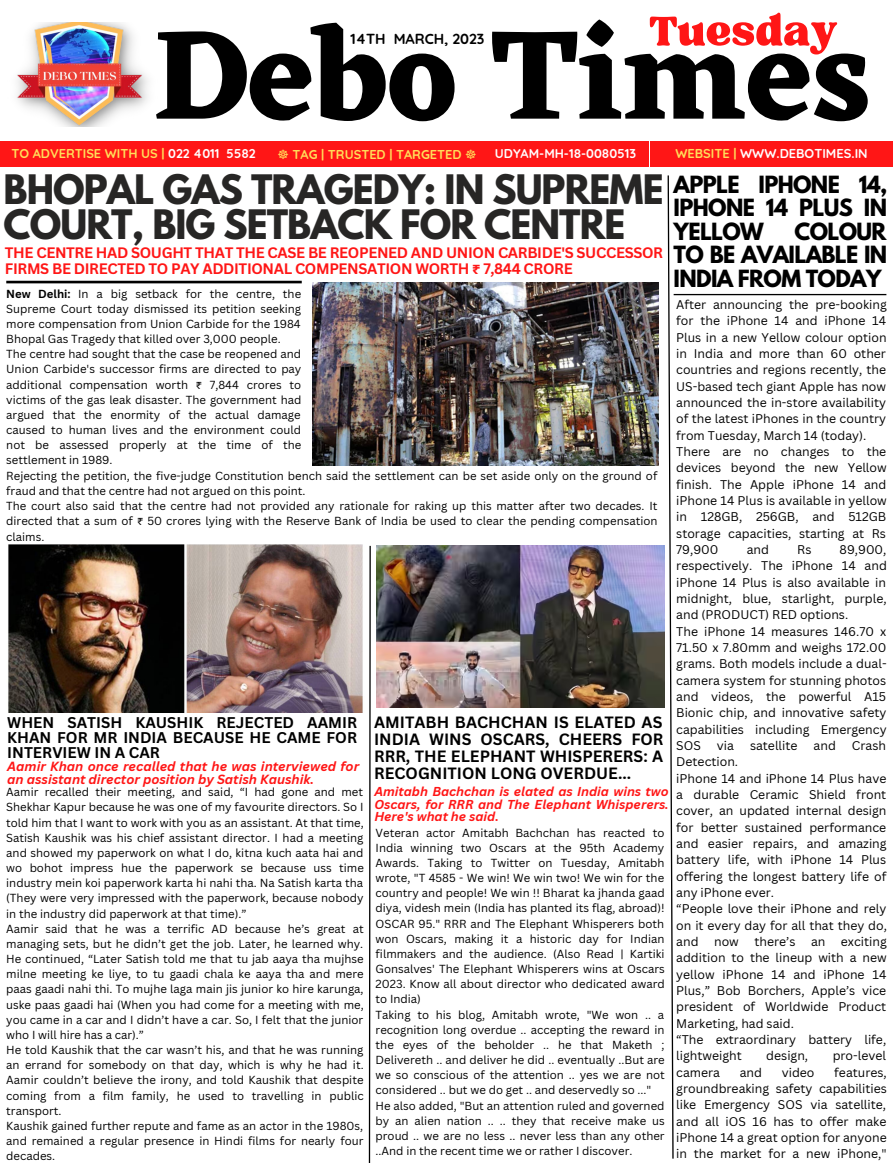
<style>
.page{position:relative;width:893px;height:1163px;background:#fff}
.page>*{position:absolute;margin:0;border:0;box-sizing:border-box;transform-origin:0 0}
.t1{font:700 130.2px "Eczar";color:#000}
.t2{font:56.88px "TAN Tangkiwood Display";color:#ff1616}
.t3{font:700 36.05px/34.1px "League Spartan";letter-spacing:-.025em;color:#272625}
.t4{font:700 21px/23.6px "League Spartan";letter-spacing:-.03em;color:#000;text-align:justify}
.t5{font:700 15.92px/17.2px "Canva Sans";color:#000;text-align:justify}
.t6{font:700 15.05px/15px "Canva Sans";color:#000;text-align:justify}
.t7{font:700 14.7px/15.9px "Canva Sans";letter-spacing:-.025em;color:#ff1616}
.t8{font:700 14.53px "Quicksand";color:#000}
.t9{font:italic 700 12.95px/13px "Canva Sans";color:#ff1616}
.t10{font:700 12.78px "Quicksand";color:#ffde59}
.t11{font:700 12.78px "Quicksand";color:#fff}
.t12{font:italic 700 12.6px/12.6px "Canva Sans";color:#ff1616;text-align:justify}
.t13{font:12.25px/16.3px "Canva Sans";color:#000}
.t14{font:11.38px/15.2px "Canva Sans";color:#000}
.s1{color:#fff}
.s2{color:#ffde59}
.s3{font-family:"DejaVu Sans";font-weight:400}
.s4{font-family:"Noto Sans Gurmukhi"}
.s5{font-weight:700}
</style>
<div class="page">
<div style="left:0;top:141px;width:648px;height:25px;background:#ff1616"></div>
<div style="left:650px;top:141px;width:242px;height:25px;background:#ff1616"></div>
<hr style="left:6px;top:281px;width:296px;height:2px;background:#000">
<svg style="left:667px;top:175px;width:7px;height:984px"></svg>
<hr style="left:673px;top:294px;width:213px;height:1px;background:#000">
<img style="left:16px;top:23px;width:132px;height:103px">
<svg style="left:368px;top:545px;width:3px;height:618px"></svg>
<img style="left:312px;top:282px;width:346px;height:184px">
<img style="left:377px;top:546px;width:287px;height:161px">
<img style="left:8px;top:545px;width:355px;height:168px">
<h2 class="t2" style="left:649px;top:10px;width:189px">Tuesday</h2>
<h1 class="t1" style="left:153px;top:-2px;width:720px">Debo Times</h1>
<p class="t8" style="left:350px;top:29px;width:136px">14TH MARCH, 2023</p>
<p class="t10" style="left:11px;top:146px;width:246px">TO ADVERTISE WITH US | <span class="s1">022 4011 5582</span></p>
<p class="t11" style="left:675px;top:145px;width:194px"><span class="s2">WEBSITE |</span> WWW.DEBOTIMES.IN</p>
<h3 class="t3" style="left:4px;top:177px;width:661px">BHOPAL GAS TRAGEDY: IN SUPREME<br>COURT, BIG SETBACK FOR CENTRE</h3>
<p class="t10" style="left:277px;top:146px;width:201px"><span class="s3">☸</span> TAG | TRUSTED | TARGETED <span class="s3">☸</span></p>
<p class="t11" style="left:495px;top:146px;width:143px">UDYAM-MH-18-0080513</p>
<h3 class="t4" style="left:673px;top:175px;width:215px">APPLE IPHONE 14, IPHONE 14 PLUS IN YELLOW</h3>
<h3 class="t4" style="left:673px;top:222px;width:215px;text-indent:121px">COLOUR TO BE AVAILABLE IN INDIA FROM TODAY</h3>
<p class="t7" style="left:5px;top:244px;width:659px">THE CENTRE HAD SOUGHT THAT THE CASE BE REOPENED AND UNION CARBIDE'S SUCCESSOR<br>FIRMS BE DIRECTED TO PAY ADDITIONAL COMPENSATION WORTH <span class="s4">₹</span> 7,844 CRORE</p>
<p class="t14" style="left:6px;top:285px;width:297px"><span class="s5">New Delhi:</span> In a big setback for the centre, the Supreme Court today dismissed its petition seeking more compensation from Union Carbide for the 1984<br>Bhopal Gas Tragedy that killed over 3,000 people.<br>The centre had sought that the case be reopened and Union Carbide's successor firms are directed to pay additional compensation worth <span class="s4">₹</span> 7,844 crores to victims of the gas leak disaster. The government had argued that the enormity of the actual damage caused to human lives and the environment could not be assessed properly at the time of the settlement in 1989.</p>
<p class="t13" style="left:676px;top:296px;width:212px">After announcing the pre-booking for the iPhone 14 and iPhone 14<br>Plus in a new Yellow colour option in India and more than 60 other countries and regions recently, the<br>US-based tech giant Apple has now announced the in-store availability of the latest iPhones in the country from Tuesday, March 14 (today).<br>There are no changes to the devices beyond the new Yellow finish. The Apple iPhone 14 and iPhone 14 Plus is available in yellow in 128GB, 256GB, and 512GB storage capacities, starting at Rs<br>79,900</p>
<p class="t14" style="left:6px;top:468px;width:653px">Rejecting the petition, the five-judge Constitution bench said the settlement can be set aside only on the ground of fraud and that the centre had not argued on this point.<br>The court also said that the centre had not provided any rationale for raking up this matter after two decades. It directed that a sum of <span class="s4">₹</span> 50 crores lying with the Reserve Bank of India be used to clear the pending compensation claims.</p>
<p class="t13" style="left:746px;top:541px;width:24px">and</p>
<p class="t13" style="left:797px;top:541px;width:16px">Rs</p>
<p class="t13" style="left:676px;top:541px;width:212px;text-indent:163px">89,900, respectively. The iPhone 14 and iPhone 14 Plus is also available in midnight, blue, starlight, purple, and (PRODUCT) RED options.<br>The iPhone 14 measures 146.70 x<br>71.50 x 7.80mm and weighs 172.00 grams. Both models include a dual&shy;camera system for stunning photos and videos, the powerful A15<br>Bionic chip, and innovative safety capabilities including Emergency<br>SOS</p>
<h3 class="t5" style="left:374px;top:713px;width:291px">AMITABH BACHCHAN IS ELATED AS INDIA WINS OSCARS, CHEERS FOR RRR, THE ELEPHANT WHISPERERS: A RECOGNITION LONG OVERDUE...</h3>
<p class="t12" style="left:374px;top:785px;width:296px">Amitabh Bachchan is elated as India wins two Oscars, for RRR and The Elephant Whisperers.<br>Here's what he said.</p>
<h3 class="t6" style="left:7px;top:714px;width:351px">WHEN SATISH KAUSHIK REJECTED AAMIR KHAN FOR MR INDIA BECAUSE HE CAME FOR INTERVIEW IN A CAR</h3>
<p class="t9" style="left:7px;top:759px;width:353px">Aamir Khan once recalled that he was interviewed for an assistant director position by Satish Kaushik.</p>
<p class="t13" style="left:717px;top:737px;width:19px">via</p>
<p class="t13" style="left:750px;top:737px;width:49px">satellite</p>
<p class="t13" style="left:813px;top:737px;width:24px">and</p>
<p class="t13" style="left:851px;top:737px;width:36px">Crash</p>
<p class="t13" style="left:676px;top:753px;width:212px">Detection.<br>iPhone 14 and iPhone 14 Plus have a durable Ceramic Shield front cover, an updated internal design for better sustained performance and easier repairs, and amazing battery life, with iPhone 14 Plus offering the longest battery life of any iPhone ever.<br>“People love their iPhone and rely on it every day for all that they do, and</p>
<p class="t14" style="left:6px;top:784px;width:359px">Aamir recalled their meeting, and said, “I had gone and met Shekhar Kapur because he was one of my favourite directors. So I told him that I want to work with you as an assistant. At that time, Satish Kaushik was his chief assistant director. I had a meeting and showed my paperwork on what I do, kitna kuch aata hai and wo bohot impress hue the paperwork se because uss time industry mein koi paperwork karta hi nahi tha. Na Satish karta tha (They were very impressed with the paperwork, because nobody in the industry did paperwork at that time).”<br>Aamir said that he was a terrific AD because he’s great at managing sets, but he didn’t get the job. Later, he learned why.<br>He continued, “Later Satish told me that tu jab aaya tha mujhse milne meeting ke liye, to tu gaadi chala ke aaya tha and mere paas gaadi nahi thi. To mujhe laga main jis junior ko hire karunga, uske paas gaadi hai (When you had come for a meeting with me, you came in a car and I didn’t have a car. So, I felt that the junior who I will hire has a car).”<br>He told Kaushik that the car wasn’t his, and that he was running an errand for somebody on that day, which is why he had it.<br>Aamir couldn’t believe the irony, and told Kaushik that despite coming from a film family, he used to travelling in public transport.<br>Kaushik gained further repute and fame as an actor in the 1980s, and remained a regular presence in Hindi films for nearly four decades.</p>
<p class="t14" style="left:375px;top:824px;width:291px">Veteran actor Amitabh Bachchan has reacted to India winning two Oscars at the 95th Academy Awards. Taking to Twitter on Tuesday, Amitabh wrote, "T 4585 - We win! We win two! We win for the country and people! We win !! Bharat ka jhanda gaad diya, videsh mein (India has planted its flag, abroad)!<br>OSCAR 95." RRR and The Elephant Whisperers both won Oscars, making it a historic day for Indian filmmakers and the audience. (Also Read | Kartiki Gonsalves' The Elephant Whisperers wins at Oscars 2023. Know all about director who dedicated award to India)<br>Taking to his blog, Amitabh wrote, "We won .. a recognition long overdue .. accepting the reward in the eyes of the beholder .. he that Maketh ; Delivereth .. and deliver he did .. eventually ..But are we so conscious of the attention .. yes we are not considered .. but we do get .. and deservedly so ..." He also added, "But an attention ruled and governed by an alien nation .. .. they that receive make us proud .. we are no less .. never less than any other ..And in the recent time we or rather I discover.</p>
<p class="t13" style="left:676px;top:933px;width:212px;text-indent:165px">exciting addition to the lineup with a new yellow iPhone 14 and iPhone 14<br>Plus,” Bob Borchers, Apple’s vice president of Worldwide Product<br>Marketing, had said.<br>“The extraordinary battery life, lightweight</p>
<p class="t13" style="left:714px;top:933px;width:26px">now</p>
<p class="t13" style="left:754px;top:933px;width:43px">there’s</p>
<p class="t13" style="left:811px;top:933px;width:16px">an</p>
<p class="t13" style="left:766px;top:1047px;width:43px">design,</p>
<p class="t13" style="left:832px;top:1047px;width:55px">pro-level</p>
<p class="t13" style="left:676px;top:1064px;width:212px;text-align:justify;text-indent:158px">features, groundbreaking safety capabilities like Emergency SOS via satellite, and all iOS 16 has to offer make iPhone 14 a great option for anyone in the market for a new iPhone,"</p>
<p class="t13" style="left:676px;top:1064px;width:45px">camera</p>
<p class="t13" style="left:739px;top:1064px;width:24px">and</p>
<p class="t13" style="left:781px;top:1064px;width:34px">video</p>
</div>
